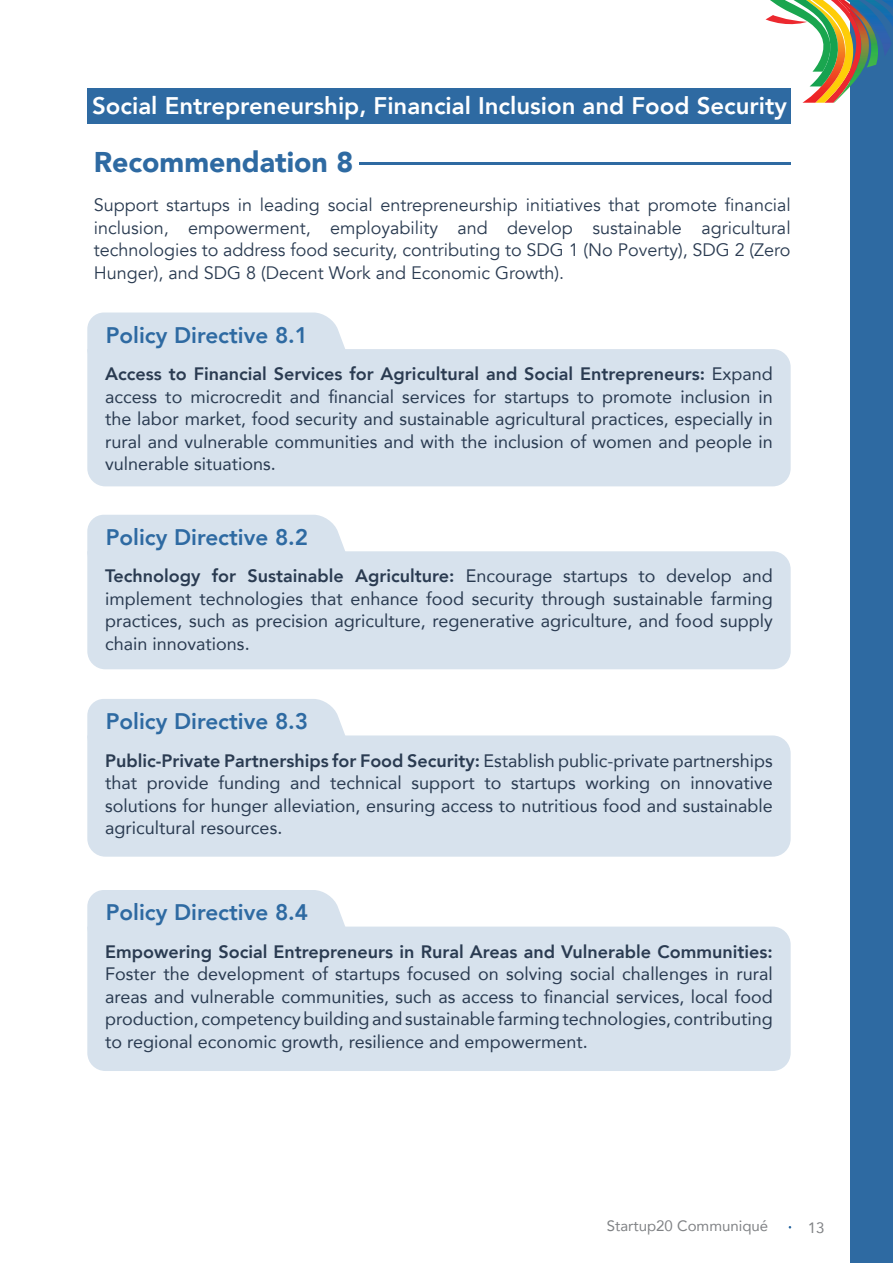
<style>
.page{position:relative;width:893px;height:1263px;background:#fff}
.page>*{position:absolute;margin:0;border:0;box-sizing:border-box;transform-origin:0 0}
.t1{font:900 28.5px "Avenir";color:#2e6aa2}
.t2{font:800 24px "Avenir";color:#fff}
.t3{font:800 22.5px "Avenir";color:#2e6aa2}
.t4{font:18px/22.5px "Avenir";color:#2a3b51;text-align:justify}
.t5{font:18px/22.5px "Avenir";color:#2a3b51;text-align:justify}
.t6{font:800 18px "Avenir";color:#2a3b51}
.t7{font:15px "Avenir";color:#808285}
.s1{font-weight:800}
</style>
<div class="page">
<div style="left:850px;top:0;width:43px;height:1263px;background:#2e6aa2"></div>
<img style="left:880px;top:4px;width:13px;height:51px">
<img style="left:877px;top:4px;width:3px;height:57px">
<svg style="left:765px;top:0;width:112px;height:103px"></svg>
<img style="left:809px;top:0;width:84px;height:4px">
<div style="left:87px;top:349px;width:704px;height:137px;background:#d7e2ed"></div>
<div style="left:87px;top:551px;width:704px;height:118px;background:#d7e2ed"></div>
<div style="left:87px;top:735px;width:704px;height:122px;background:#d7e2ed"></div>
<div style="left:87px;top:926px;width:704px;height:145px;background:#d7e2ed"></div>
<div style="left:87px;top:312px;width:262px;height:55px;background:#d7e2ed"></div>
<div style="left:87px;top:515px;width:262px;height:54px;background:#d7e2ed"></div>
<div style="left:87px;top:699px;width:262px;height:54px;background:#d7e2ed"></div>
<div style="left:87px;top:890px;width:262px;height:55px;background:#d7e2ed"></div>
<div style="left:87px;top:88px;width:704px;height:35px;background:#2e6aa2"></div>
<hr style="left:359px;top:162px;width:432px;height:2px;background:#2e6aa2">
<h2 class="t2" style="left:92px;top:87px;width:696px">Social Entrepreneurship, Financial Inclusion and Food Security</h2>
<h1 class="t1" style="left:94px;top:138px;width:261px">Recommendation 8</h1>
<p class="t5" style="left:94px;top:194px;width:698px">Support startups in leading social entrepreneurship initiatives that promote financial inclusion, empowerment, employability and develop sustainable agricultural technologies to address food security, contributing to SDG 1 (No Poverty), SDG 2 (Zero Hunger), and SDG 8 (Decent Work and Economic Growth).</p>
<p class="t3" style="left:106px;top:317px;width:204px">Policy Directive 8.1</p>
<p class="t4" style="left:105px;top:362px;width:669px"><span class="s1">Access to Financial Services for Agricultural and Social Entrepreneurs:</span> Expand access to microcredit and financial services for startups to promote inclusion in the labor market, food security and sustainable agricultural practices, especially in rural and vulnerable communities and with the inclusion of women and people in vulnerable situations.</p>
<p class="t3" style="left:106px;top:519px;width:204px">Policy Directive 8.2</p>
<p class="t4" style="left:105px;top:564px;width:669px"><span class="s1">Technology for Sustainable Agriculture:</span> Encourage startups to develop and implement technologies that enhance food security through sustainable farming practices, such as precision agriculture, regenerative agriculture, and food supply chain innovations.</p>
<p class="t3" style="left:106px;top:703px;width:204px">Policy Directive 8.3</p>
<p class="t4" style="left:105px;top:748px;width:669px"><span class="s1">Public-Private Partnerships for Food Security:</span> Establish public-private partnerships that provide funding and technical support to startups working on innovative solutions for hunger alleviation, ensuring access to nutritious food and sustainable agricultural resources.</p>
<p class="t3" style="left:106px;top:895px;width:204px">Policy Directive 8.4</p>
<p class="t6" style="left:105px;top:937px;width:669px">Empowering Social Entrepreneurs in Rural Areas and Vulnerable Communities:</p>
<p class="t4" style="left:105px;top:962px;width:669px">Foster the development of startups focused on solving social challenges in rural areas and vulnerable communities, such as access to financial services, local food production, competency building and sustainable farming technologies, contributing to regional economic growth, resilience and empowerment.</p>
<p class="t7" style="left:607px;top:1214px;width:163px">Startup20 Communiqué</p>
<p class="t7" style="left:808px;top:1216px;width:18px">13</p>
</div>
